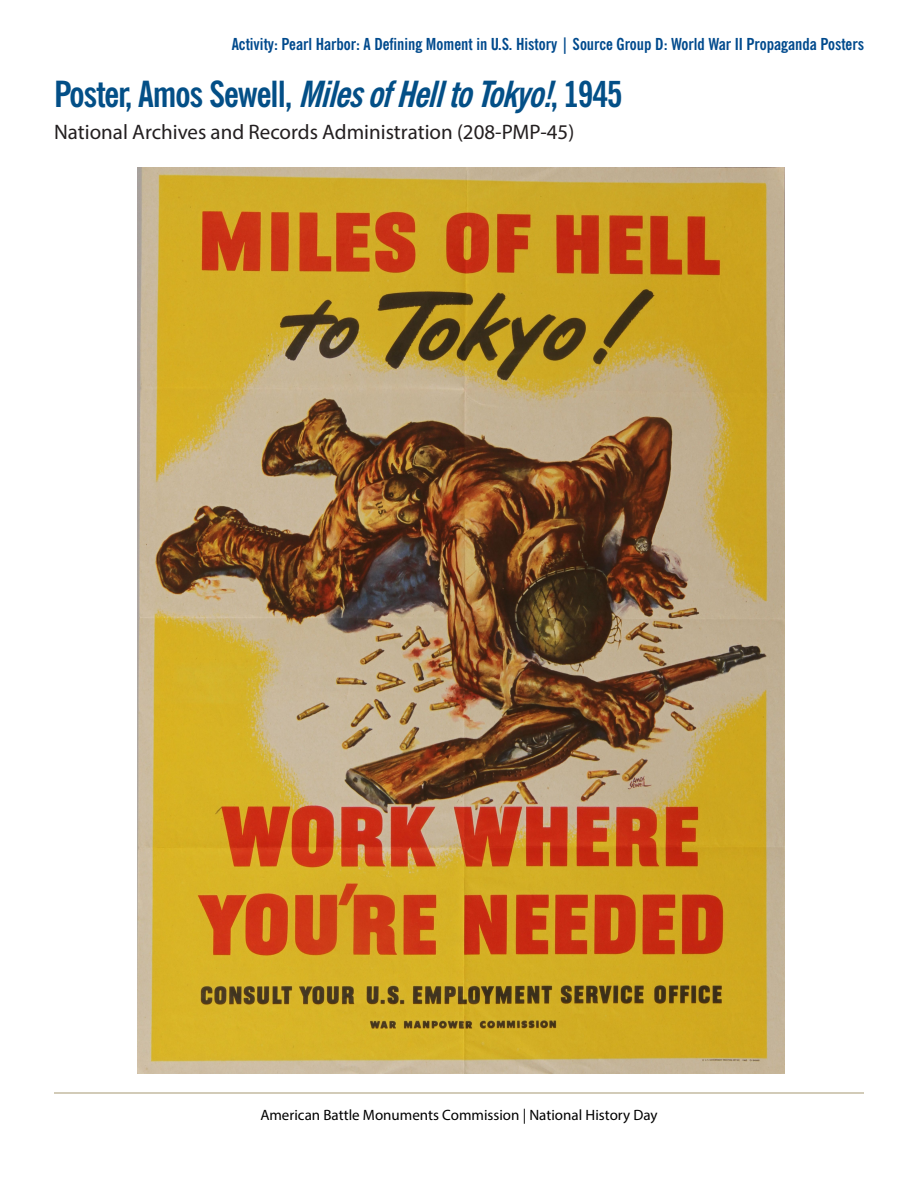
<style>
.page{position:relative;width:918px;height:1188px;background:#fff}
.page>*{position:absolute;margin:0;border:0;box-sizing:border-box;transform-origin:0 0}
.t1{font:700 condensed 36px "News Gothic BT";letter-spacing:-.03em;color:#034f87}
.t2{font:21px "Myriad Pro";color:#231f20}
.t3{font:700 condensed 16.5px "News Gothic BT";color:#004a8d}
.t4{font:15px "Myriad Pro";color:#000}
.s1{font-style:italic}
</style>
<div class="page">
<hr style="left:54px;top:1093px;width:810px;height:1px;background:#d2cbb8">
<img style="left:137px;top:167px;width:647px;height:907px">
<p class="t3" style="left:232px;top:34px;width:634px">Activity: Pearl Harbor: A Defining Moment in U.S. History | Source Group D: World War II Propaganda Posters</p>
<h1 class="t1" style="left:54px;top:72px;width:570px">Poster, Amos Sewell, <span class="s1">MilesofHelltoTokyo!</span>, 1945</h1>
<p class="t2" style="left:54px;top:119px;width:522px">National Archives and Records Administration (208-PMP-45)</p>
<p class="t4" style="left:260px;top:1105px;width:399px">American Battle Monuments Commission | National History Day</p>
</div>
